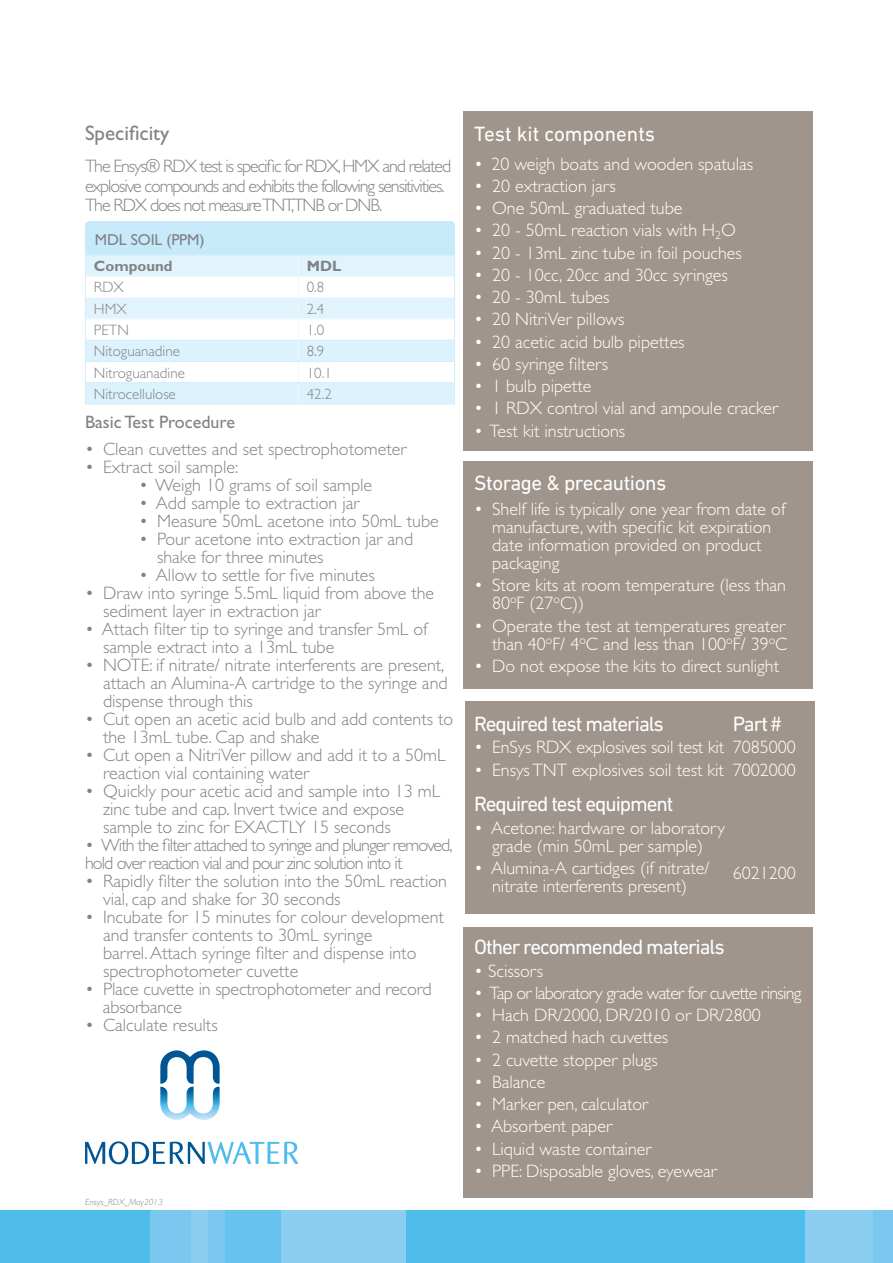
<style>
.page{position:relative;width:893px;height:1263px;background:#fff}
.page>*{position:absolute;margin:0;border:0;box-sizing:border-box;transform-origin:0 0}
.t1{font:21px "DIN Next LT Pro";letter-spacing:-.05em;color:#fff}
.t2{font:21px "DIN Next LT Pro";letter-spacing:-.02em;color:#fff}
.t3{font:21px "DIN Next LT Pro";color:#fff}
.t4{font:21px "Gill Sans";color:#808285}
.t5{font:300 18px/18px "Gill Sans";color:#808285}
.t6{font:300 18px/18px "Gill Sans";color:#fff}
.t7{font:300 18px/19.5px "Gill Sans";letter-spacing:-.06em;color:#808285}
.t8{font:300 18px/18px "Gill Sans";letter-spacing:-.05em;color:#808285}
.t9{font:300 18px "Gill Sans";letter-spacing:-.04em;color:#fff}
.t10{font:18px "Gill Sans";color:#808285}
.t11{font:15.9px "Gill Sans";letter-spacing:-.01em;color:#808285}
.t12{font:300 15px "Gill Sans";color:#808285}
.t13{font:700 15px "Gill Sans";color:#808285}
.t14{font:italic 300 9px "Gill Sans";color:#808285}
</style>
<div class="page">
<div style="left:191px;top:1210px;width:215px;height:53px;background:#8bcef1"></div>
<div style="left:0;top:1210px;width:173px;height:53px;background:#4fbdec"></div>
<div style="left:151px;top:1210px;width:40px;height:53px;background:#7ac8ef"></div>
<div style="left:208px;top:1210px;width:17px;height:53px;background:#7ac8ef"></div>
<div style="left:406px;top:1210px;width:399px;height:53px;background:#4fbdec"></div>
<div style="left:805px;top:1210px;width:68px;height:53px;background:#8bcef1"></div>
<div style="left:873px;top:1210px;width:20px;height:53px;background:#7ac8ef"></div>
<div style="left:225px;top:1210px;width:56px;height:53px;background:#67c2ee"></div>
<svg style="left:160px;top:1050px;width:60px;height:70px"></svg>
<svg style="left:85px;top:1141px;width:213px;height:23px"></svg>
<div style="left:85px;top:221px;width:370px;height:38px;background:#c6eafa;border-radius:4px"></div>
<svg style="left:85px;top:255px;width:370px;height:149px"></svg>
<hr style="left:85px;top:404px;width:213px;height:1px;background:#d1eefb">
<hr style="left:298px;top:404px;width:157px;height:1px;background:#d1eefb">
<div style="left:463px;top:112px;width:350px;height:339px;background:#a0958c"></div>
<div style="left:463px;top:461px;width:350px;height:228px;background:#a0958c"></div>
<div style="left:463px;top:927px;width:350px;height:271px;background:#a0958c"></div>
<div style="left:465px;top:702px;width:349px;height:212px;background:#a0958c"></div>
<p class="t4" style="left:85px;top:121px;width:86px">Specificity</p>
<p class="t7" style="left:85px;top:157px;width:368px">The Ensys® RDX test is specific for RDX,HMX and related explosive compounds and exhibits the following sensitivities.<br>The RDX does not measureTNT,TNB or DNB.</p>
<p class="t11" style="left:95px;top:231px;width:111px">MDL SOIL (PPM)</p>
<p class="t13" style="left:94px;top:257px;width:80px">Compound</p>
<p class="t13" style="left:307px;top:257px;width:36px">MDL</p>
<p class="t12" style="left:94px;top:279px;width:32px">RDX</p>
<p class="t12" style="left:307px;top:279px;width:19px">0.8</p>
<p class="t12" style="left:94px;top:301px;width:34px">HMX</p>
<p class="t12" style="left:307px;top:301px;width:19px">2.4</p>
<p class="t12" style="left:94px;top:322px;width:37px">PETN</p>
<p class="t12" style="left:307px;top:322px;width:19px">1.0</p>
<p class="t12" style="left:94px;top:343px;width:87px">Nitoguanadine</p>
<p class="t12" style="left:307px;top:343px;width:19px">8.9</p>
<p class="t12" style="left:94px;top:364px;width:92px">Nitroguanadine</p>
<p class="t12" style="left:307px;top:364px;width:27px">10.1</p>
<p class="t12" style="left:94px;top:385px;width:83px">Nitrocellulose</p>
<p class="t12" style="left:307px;top:385px;width:27px">42.2</p>
<p class="t10" style="left:85px;top:411px;width:151px">Basic Test Procedure</p>
<p class="t5" style="left:85px;top:440px;width:323px">• Clean cuvettes and set spectrophotometer</p>
<p class="t5" style="left:85px;top:458px;width:155px">• Extract soil sample:</p>
<p class="t5" style="left:139px;top:476px;width:235px">• Weigh 10 grams of soil sample</p>
<p class="t5" style="left:139px;top:494px;width:222px">• Add sample to extraction jar</p>
<p class="t5" style="left:139px;top:512px;width:301px">• Measure 50mL acetone into 50mL tube</p>
<p class="t5" style="left:157px;top:530px;width:258px;text-indent:-18px">• Pour acetone into extraction jar and shake for three minutes</p>
<p class="t5" style="left:139px;top:566px;width:237px">• Allow to settle for five minutes</p>
<p class="t5" style="left:103px;top:584px;width:333px;text-indent:-18px">• Draw into syringe 5.5mL liquid from above the sediment layer in extraction jar</p>
<p class="t5" style="left:103px;top:620px;width:326px;text-indent:-18px">• Attach filter tip to syringe and transfer 5mL of sample extract into a 13mL tube</p>
<p class="t5" style="left:103px;top:656px;width:346px;text-indent:-18px">• NOTE: if nitrate/ nitrate interferents are present, attach an Alumina-A cartridge to the syringe and dispense through this</p>
<p class="t5" style="left:103px;top:710px;width:352px;text-indent:-18px">• Cut open an acetic acid bulb and add contents to the 13mL tube. Cap and shake</p>
<p class="t5" style="left:103px;top:746px;width:344px;text-indent:-18px">• Cut open a NitriVer pillow and add it to a 50mL reaction vial containing water</p>
<p class="t5" style="left:103px;top:782px;width:339px;text-indent:-18px">• Quickly pour acetic acid and sample into 13 mL zinc tube and cap. Invert twice and expose sample to zinc for EXACTLY 15 seconds</p>
<p class="t8" style="left:85px;top:836px;width:369px">• With the filter attached to syringe and plunger removed, hold over reaction vial and pour zinc solution into it</p>
<p class="t5" style="left:103px;top:872px;width:345px;text-indent:-18px">• Rapidly filter the solution into the 50mL reaction vial, cap and shake for 30 seconds</p>
<p class="t5" style="left:103px;top:908px;width:342px;text-indent:-18px">• Incubate for 15 minutes for colour development and transfer contents to 30mL syringe<br>barrel. Attach syringe filter and dispense into spectrophotometer cuvette</p>
<p class="t5" style="left:103px;top:980px;width:330px;text-indent:-18px">• Place cuvette in spectrophotometer and record absorbance</p>
<p class="t5" style="left:85px;top:1016px;width:134px">• Calculate results</p>
<p class="t14" style="left:85px;top:1196px;width:79px">Ensys_RDX_May2013</p>
<p class="t3" style="left:474px;top:122px;width:183px">Test kit components</p>
<p class="t6" style="left:474px;top:155px;width:280px">• 20 weigh boats and wooden spatulas</p>
<p class="t6" style="left:474px;top:177px;width:143px">• 20 extraction jars</p>
<p class="t6" style="left:474px;top:199px;width:210px">• One 50mL graduated tube</p>
<p class="t6" style="left:474px;top:221px;width:263px">• 20 - 50mL reaction vials with H<sub>2</sub>O</p>
<p class="t6" style="left:474px;top:244px;width:269px">• 20 - 13mL zinc tube in foil pouches</p>
<p class="t6" style="left:474px;top:266px;width:255px">• 20 - 10cc, 20cc and 30cc syringes</p>
<p class="t6" style="left:474px;top:288px;width:137px">• 20 - 30mL tubes</p>
<p class="t6" style="left:474px;top:310px;width:152px">• 20 NitriVer pillows</p>
<p class="t6" style="left:474px;top:333px;width:212px">• 20 acetic acid bulb pipettes</p>
<p class="t6" style="left:474px;top:355px;width:135px">• 60 syringe filters</p>
<p class="t6" style="left:474px;top:377px;width:119px">• 1 bulb pipette</p>
<p class="t6" style="left:474px;top:399px;width:306px">• 1 RDX control vial and ampoule cracker</p>
<p class="t6" style="left:474px;top:422px;width:153px">• Test kit instructions</p>
<p class="t2" style="left:474px;top:471px;width:194px">Storage &amp; precautions</p>
<p class="t6" style="left:492px;top:500px;width:295px;text-indent:-18px">• Shelf life is typically one year from date of manufacture, with specific kit expiration date information provided on product packaging</p>
<p class="t6" style="left:492px;top:577px;width:295px;text-indent:-18px">• Store kits at room temperature (less than<br>80<sup>o</sup>F (27<sup>o</sup>C))</p>
<p class="t6" style="left:474px;top:617px;width:315px;text-align:right">• Operate the test at temperatures greater than 40<sup>o</sup>F/ 4<sup>o</sup>C and less than 100<sup>o</sup>F/ 39<sup>o</sup>C</p>
<p class="t6" style="left:474px;top:657px;width:307px">• Do not expose the kits to direct sunlight</p>
<p class="t1" style="left:474px;top:712px;width:191px">Required test materials</p>
<p class="t6" style="left:474px;top:739px;width:252px">• EnSys RDX explosives soil test kit</p>
<p class="t6" style="left:474px;top:761px;width:251px">• EnsysTNT explosives soil test kit</p>
<p class="t1" style="left:474px;top:792px;width:201px">Required test equipment</p>
<p class="t6" style="left:474px;top:819px;width:252px;text-align:center">• Acetone: hardware or laboratory grade (min 50mL per sample)</p>
<p class="t6" style="left:474px;top:859px;width:237px;text-align:center">• Alumina-A cartidges (if nitrate/ nitrate interferents present)</p>
<p class="t1" style="left:733px;top:712px;width:50px">Part #</p>
<p class="t6" style="left:733px;top:739px;width:64px">7085000</p>
<p class="t6" style="left:733px;top:761px;width:64px">7002000</p>
<p class="t6" style="left:733px;top:864px;width:64px">6021200</p>
<p class="t1" style="left:474px;top:935px;width:252px">Other recommended materials</p>
<p class="t6" style="left:474px;top:962px;width:70px">• Scissors</p>
<p class="t9" style="left:474px;top:983px;width:329px">• Tap or laboratory grade water for cuvette rinsing</p>
<p class="t6" style="left:474px;top:1006px;width:288px">• Hach DR/2000, DR/2010 or DR/2800</p>
<p class="t6" style="left:474px;top:1028px;width:196px">• 2 matched hach cuvettes</p>
<p class="t6" style="left:474px;top:1051px;width:185px">• 2 cuvette stopper plugs</p>
<p class="t6" style="left:474px;top:1073px;width:73px">• Balance</p>
<p class="t6" style="left:474px;top:1095px;width:176px">• Marker pen, calculator</p>
<p class="t6" style="left:474px;top:1117px;width:139px">• Absorbent paper</p>
<p class="t6" style="left:474px;top:1140px;width:179px">• Liquid waste container</p>
<p class="t6" style="left:474px;top:1162px;width:244px">• PPE: Disposable gloves, eyewear</p>
</div>
